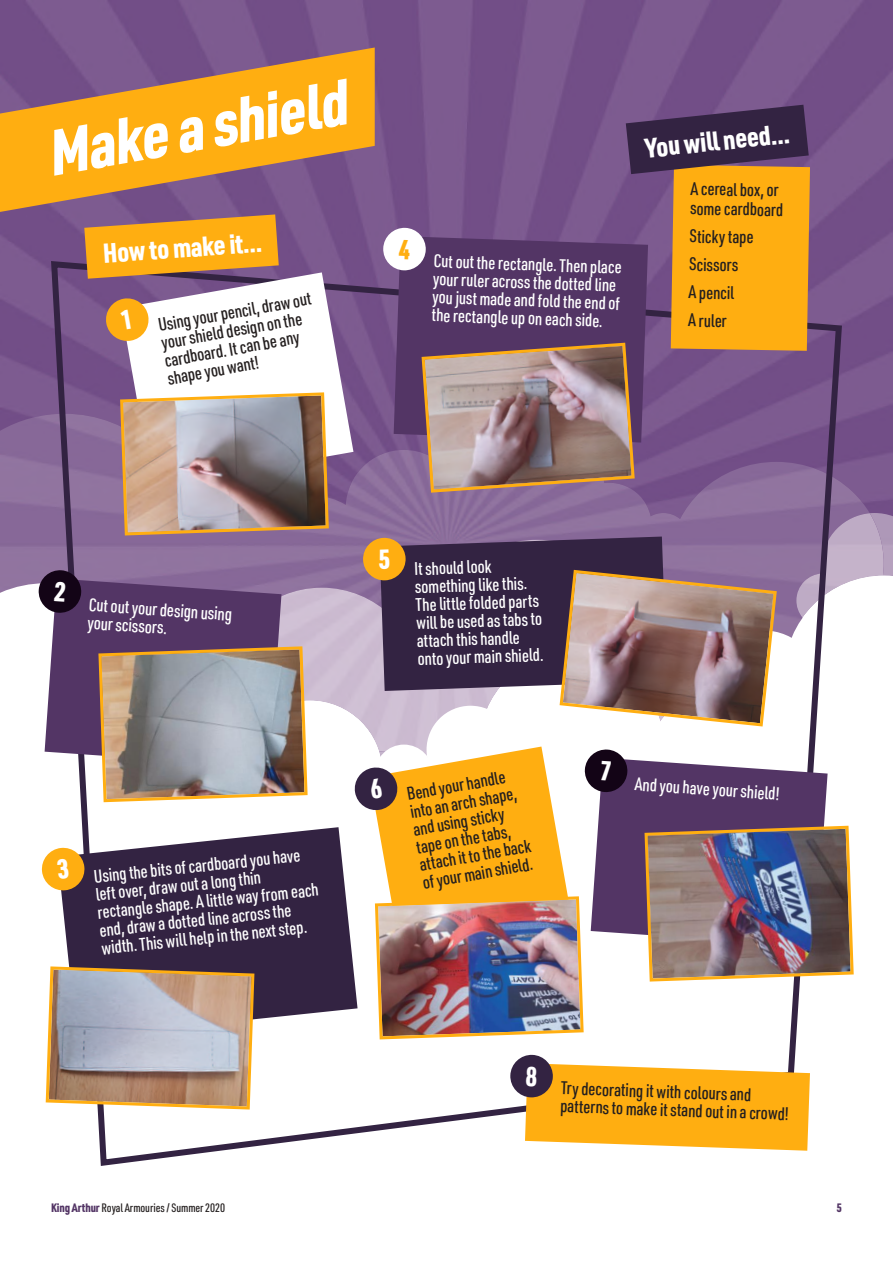
<style>
.page{position:relative;width:893px;height:1263px;background:#fff}
.page>*{position:absolute;margin:0;border:0;box-sizing:border-box;transform-origin:0 0}
.t1{font:italic 900 63px "URWDIN Cond";color:#fff}
.t2{font:900 27px "URWDIN Cond";color:#fff}
.t3{font:500 18px/18px "URWDIN Cond";color:#fff}
.t4{font:500 18px/18px "URWDIN Cond";color:#241f1f}
.t5{font:500 12px "URWDIN Cond";letter-spacing:-.01em;color:#241f1f}
.t6{font:900 12px "URWDIN Cond";color:#533565}
.s1{font-weight:900;color:#533565}
</style>
<div class="page">
<img style="left:0;top:0;width:893px;height:105px">
<svg style="left:0;top:47px;width:375px;height:58px;background:#b07a56"></svg>
<img style="left:0;top:105px;width:893px;height:1046px">
<h1 class="t1" style="left:43px;top:130px;width:304px;rotate:-10deg">Make a shield</h1>
<h2 class="t2" style="left:102px;top:243px;width:161px;rotate:-4deg">How to make it…</h2>
<p class="t4" style="left:157px;top:318px;width:157px;rotate:-10deg">Using your pencil, draw out your shield design on the cardboard. It can be any shape you want!</p>
<p class="t3" style="left:434px;top:254px;width:190px;rotate:2deg">Cut out the rectangle. Then place your ruler across the dotted line you just made and fold the end of the rectangle up on each side.</p>
<h2 class="t2" style="left:644px;top:138px;width:146px;rotate:-6deg">You will need…</h2>
<p class="t4" style="left:691px;top:181px;width:95px;line-height:19.5px;rotate:1deg">A cereal box, or some cardboard</p>
<p class="t4" style="left:690px;top:224px;width:65px;line-height:28px;rotate:1deg">Sticky tape<br>Scissors<br>A pencil<br>A ruler</p>
<p class="t3" style="left:89px;top:598px;width:145px;rotate:4deg">Cut out your design using your scissors.</p>
<p class="t3" style="left:93px;top:870px;width:224px;rotate:-6deg">Using the bits of cardboard you have left over, draw out a long thin rectangle shape. A little way from each end, draw a dotted line across the width. This will help in the next step.</p>
<p class="t3" style="left:414px;top:562px;width:128px;rotate:-2deg">It should look something like this.<br>The little folded parts will be used as tabs to attach this handle onto your main shield.</p>
<p class="t4" style="left:406px;top:787px;width:114px;rotate:-10deg">Bend your handle into an arch shape, and using sticky tape on the tabs, attach it to the back of your main shield.</p>
<p class="t3" style="left:635px;top:777px;width:146px;rotate:4deg">And you have your shield!</p>
<p class="t4" style="left:561px;top:1081px;width:230px;rotate:2deg">Try decorating it with colours and patterns to make it stand out in a crowd!</p>
<p class="t5" style="left:51px;top:1203px;width:176px"><span class="s1">King Arthur</span> Royal Armouries / Summer 2020</p>
<p class="t6" style="left:837px;top:1203px;width:7px">5</p>
</div>
